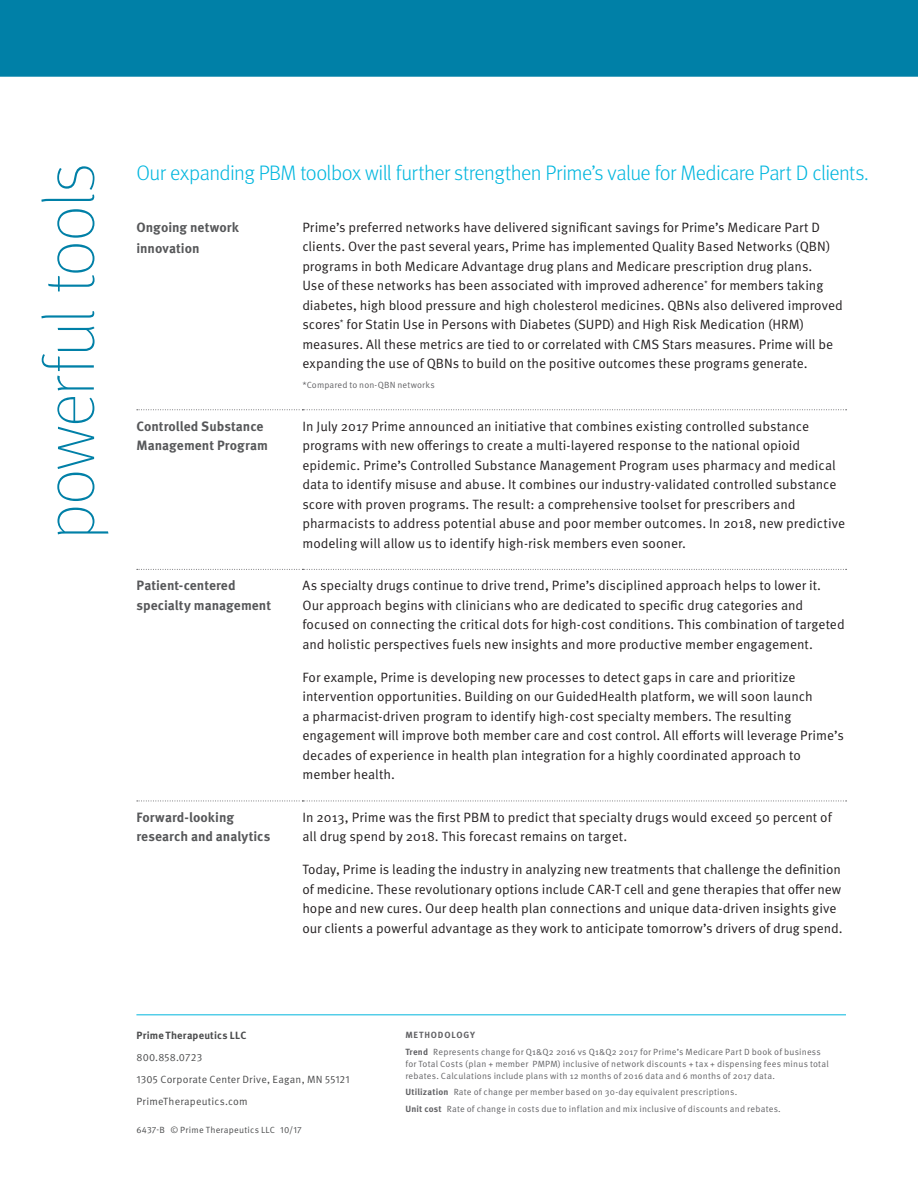
<style>
.page{position:relative;width:918px;height:1188px;background:#fff}
.page>*{position:absolute;margin:0;border:0;box-sizing:border-box;transform-origin:0 0}
.Main_Header{font:100 72px "Meta OT";letter-spacing:-.025em;color:#0080a7}
.DTR_17_Body_Copy{font:300 21px "Meta OT";letter-spacing:-.03em;color:#00b6de}
.DTR_17_Body_Copy-2{font:13.5px/19.5px "Meta OT Norm";color:#231f20}
.DTR_17_Body_Copy-3{font:700 13.5px/19.5px "Meta OT";color:#57585a}
.DTR_17_Subhead_TOOLS{font:700 13.5px/21px "Meta OT";color:#57585a}
.t1{font:10.5px "Meta OT Norm";letter-spacing:.02em;color:#4b4c4d}
.t2{font:700 10.5px "Meta OT";letter-spacing:.02em;color:#4b4c4d}
.DTR_17_Body_Copy-4{font:9px/12px "Meta OT Norm";letter-spacing:.025em;color:#636366}
.t3{font:9px "Meta OT Norm";letter-spacing:.025em;color:#4b4c4d}
.t4{font:700 9px "Meta OT";letter-spacing:.09em;color:#636366}
.s1{font-family:"Meta OT";font-weight:700}
</style>
<div class="page">
<div style="left:0;top:0;width:918px;height:97px;background:#0080a7"></div>
<div style="left:0;top:77px;width:918px;height:20px;background:#fff"></div>
<svg style="left:137px;top:409px;width:710px;height:1px"></svg>
<svg style="left:137px;top:569px;width:710px;height:1px"></svg>
<svg style="left:137px;top:801px;width:710px;height:1px"></svg>
<hr style="left:136px;top:1015px;width:710px;height:1px;background:#00b6de">
<p class="Main_Header" style="left:29px;top:540px;width:378px;rotate:-90deg">powerful tools</p>
<p class="DTR_17_Body_Copy" style="left:136px;top:161px;width:734px">Our expanding PBM toolbox will further strengthen Prime’s value for Medicare Part D clients.</p>
<p class="DTR_17_Subhead_TOOLS" style="left:136px;top:217px;width:104px">Ongoing network innovation</p>
<p class="DTR_17_Body_Copy-2" style="left:302px;top:217px;width:542px">Prime’s preferred networks have delivered significant savings for Prime’s Medicare Part D clients. Over the past several years, Prime has implemented Quality Based Networks (QBN) programs in both Medicare Advantage drug plans and Medicare prescription drug plans.<br>Use of these networks has been associated with improved adherence<sup>*</sup> for members taking diabetes, high blood pressure and high cholesterol medicines. QBNs also delivered improved scores<sup>*</sup> for Statin Use in Persons with Diabetes (SUPD) and High Risk Medication (HRM) measures. All these metrics are tied to or correlated with CMS Stars measures. Prime will be expanding the use of QBNs to build on the positive outcomes these programs generate.</p>
<p class="DTR_17_Body_Copy-4" style="left:302px;top:379px;width:134px">*Compared to non-QBN networks</p>
<p class="DTR_17_Body_Copy-3" style="left:136px;top:417px;width:133px">Controlled Substance<br>Management Program</p>
<p class="DTR_17_Body_Copy-2" style="left:302px;top:417px;width:544px">In July 2017 Prime announced an initiative that combines existing controlled substance programs with new offerings to create a multi-layered response to the national opioid epidemic. Prime’s Controlled Substance Management Program uses pharmacy and medical data to identify misuse and abuse. It combines our industry-validated controlled substance score with proven programs. The result: a comprehensive toolset for prescribers and pharmacists to address potential abuse and poor member outcomes. In 2018, new predictive modeling will allow us to identify high-risk members even sooner.</p>
<p class="DTR_17_Body_Copy-3" style="left:136px;top:576px;width:136px">Patient-centered specialty management</p>
<p class="DTR_17_Body_Copy-2" style="left:302px;top:576px;width:544px">As specialty drugs continue to drive trend, Prime’s disciplined approach helps to lower it.<br>Our approach begins with clinicians who are dedicated to specific drug categories and focused on connecting the critical dots for high-cost conditions. This combination of targeted and holistic perspectives fuels new insights and more productive member engagement.</p>
<p class="DTR_17_Body_Copy-2" style="left:302px;top:668px;width:543px">For example, Prime is developing new processes to detect gaps in care and prioritize intervention opportunities. Building on our GuidedHealth platform, we will soon launch<br>a pharmacist-driven program to identify high-cost specialty members. The resulting engagement will improve both member care and cost control. All efforts will leverage Prime’s decades of experience in health plan integration for a highly coordinated approach to member health.</p>
<p class="DTR_17_Body_Copy-3" style="left:136px;top:808px;width:136px">Forward-looking research and analytics</p>
<p class="DTR_17_Body_Copy-2" style="left:302px;top:808px;width:531px">In 2013, Prime was the first PBM to predict that specialty drugs would exceed 50 percent of all drug spend by 2018. This forecast remains on target.</p>
<p class="DTR_17_Body_Copy-2" style="left:302px;top:860px;width:542px">Today, Prime is leading the industry in analyzing new treatments that challenge the definition of medicine. These revolutionary options include CAR-T cell and gene therapies that offer new hope and new cures. Our deep health plan connections and unique data-driven insights give our clients a powerful advantage as they work to anticipate tomorrow’s drivers of drug spend.</p>
<p class="t2" style="left:136px;top:1029px;width:111px">Prime Therapeutics LLC</p>
<p class="t1" style="left:136px;top:1051px;width:67px">800.858.0723</p>
<p class="t1" style="left:136px;top:1073px;width:215px">1305 Corporate Center Drive, Eagan, MN 55121</p>
<p class="t1" style="left:136px;top:1095px;width:113px">PrimeTherapeutics.com</p>
<p class="t3" style="left:136px;top:1124px;width:167px">6437-B © Prime Therapeutics LLC 10/17</p>
<p class="t4" style="left:405px;top:1030px;width:71px">METHODOLOGY</p>
<p class="DTR_17_Body_Copy-4" style="left:405px;top:1046px;width:425px"><span class="s1">Trend</span> Represents change for Q1&amp;Q2 2016 vs Q1&amp;Q2 2017 for Prime’s Medicare Part D book of business for Total Costs (plan + member PMPM) inclusive of network discounts + tax + dispensing fees minus total rebates. Calculations include plans with 12 months of 2016 data and 6 months of 2017 data.</p>
<p class="DTR_17_Body_Copy-4" style="left:405px;top:1086px;width:333px"><span class="s1">Utilization</span> Rate of change per member based on 30-day equivalent prescriptions.</p>
<p class="DTR_17_Body_Copy-4" style="left:405px;top:1103px;width:377px"><span class="s1">Unit cost</span> Rate of change in costs due to inflation and mix inclusive of discounts and rebates.</p>
</div>
